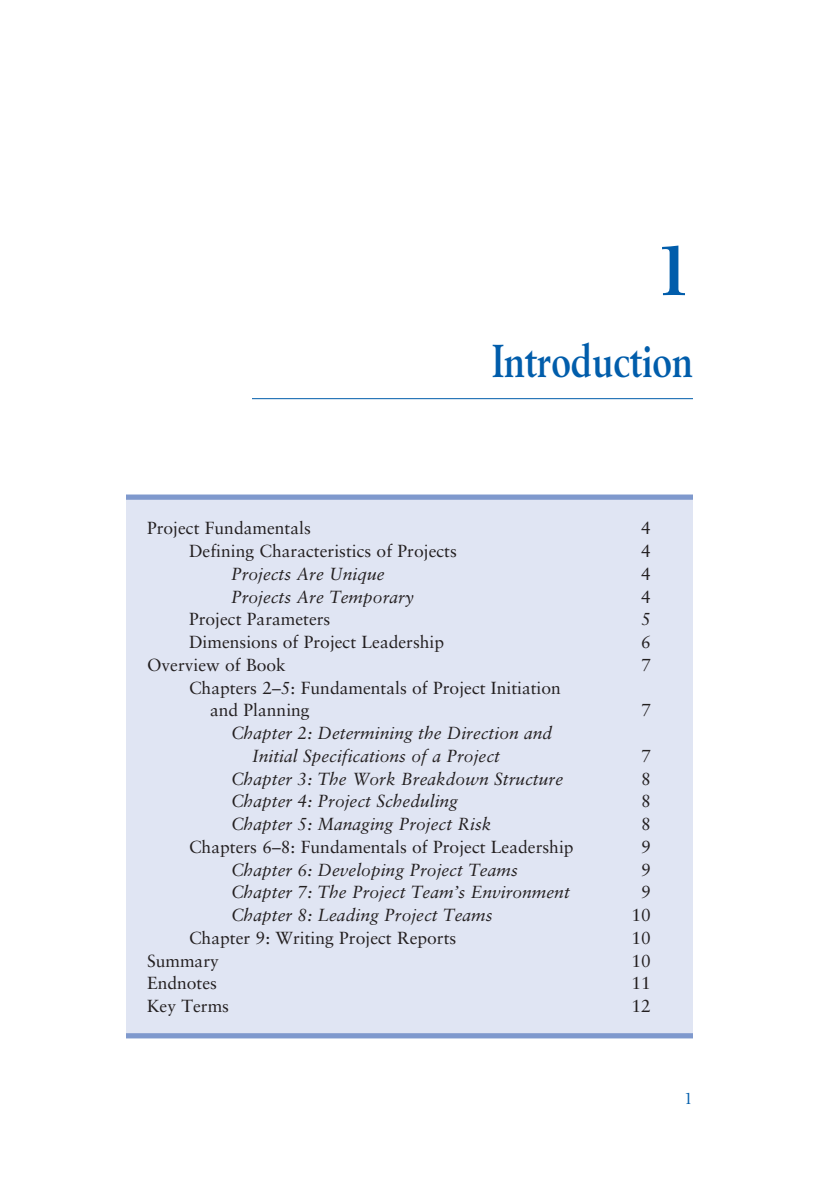
<style>
.page{position:relative;width:819px;height:1197px;background:#fff}
.page>*{position:absolute;margin:0;border:0;box-sizing:border-box;transform-origin:0 0}
.Chapter_Number{font:700 70px "Berling";color:#015dab}
.Chapter_Title{font:700 45.5px "Berling";color:#015dab;scale:.8 1}
.TOC_Head_3_copy{font:italic 17.5px/22.8px "Sabon";color:#231f20}
.TOC_Head_2_copy{font:17.5px/22.8px "Sabon";color:#231f20}
.Opening_Toc_Head_1{font:17.5px "Sabon";color:#231f20}
.TOC_Head_3_copy-2{font:17.5px "Sabon";color:#231f20}
.t1{font:15.75px "Berling";color:#015dab}
</style>
<div class="page">
<hr style="left:252px;top:398px;width:441px;height:1px;background:#015dab">
<div style="left:126px;top:499px;width:567px;height:534px;background:#e0e5f3"></div>
<div style="left:126px;top:495px;width:567px;height:5px;background:#7f99cd"></div>
<div style="left:126px;top:1033px;width:567px;height:5px;background:#7f99cd"></div>
<p class="Chapter_Number" style="left:654px;top:229px;width:40px">1</p>
<p class="Chapter_Title" style="left:492px;top:335px;width:253px">Introduction</p>
<p class="Opening_Toc_Head_1" style="left:147px;top:518px;width:165px">Project Fundamentals</p>
<p class="Opening_Toc_Head_1" style="left:641px;top:518px;width:11px">4</p>
<p class="TOC_Head_2_copy" style="left:189px;top:539px;width:269px">Defining Characteristics of Projects</p>
<p class="TOC_Head_2_copy" style="left:641px;top:539px;width:11px">4</p>
<p class="TOC_Head_3_copy" style="left:231px;top:562px;width:155px">Projects Are Unique</p>
<p class="TOC_Head_3_copy-2" style="left:641px;top:563px;width:11px">4</p>
<p class="TOC_Head_3_copy" style="left:231px;top:585px;width:184px">Projects Are Temporary</p>
<p class="TOC_Head_3_copy-2" style="left:641px;top:586px;width:11px">4</p>
<p class="TOC_Head_2_copy" style="left:189px;top:608px;width:143px">Project Parameters</p>
<p class="TOC_Head_2_copy" style="left:641px;top:608px;width:11px">5</p>
<p class="TOC_Head_2_copy" style="left:189px;top:630px;width:257px">Dimensions of Project Leadership</p>
<p class="TOC_Head_2_copy" style="left:641px;top:630px;width:11px">6</p>
<p class="Opening_Toc_Head_1" style="left:147px;top:654px;width:141px">Overview of Book</p>
<p class="Opening_Toc_Head_1" style="left:641px;top:654px;width:11px">7</p>
<p class="TOC_Head_2_copy" style="left:210px;top:676px;width:352px;text-indent:-21px">Chapters 2–5: Fundamentals of Project Initiation and Planning</p>
<p class="TOC_Head_2_copy" style="left:641px;top:699px;width:11px">7</p>
<p class="TOC_Head_3_copy" style="left:252px;top:722px;width:302px;text-indent:-21px">Chapter 2: Determining the Direction and<br>Initial Specifications of a Project</p>
<p class="TOC_Head_3_copy-2" style="left:641px;top:745px;width:11px">7</p>
<p class="TOC_Head_3_copy" style="left:231px;top:767px;width:334px">Chapter 3: The Work Breakdown Structure</p>
<p class="TOC_Head_3_copy-2" style="left:641px;top:768px;width:11px">8</p>
<p class="TOC_Head_3_copy" style="left:231px;top:790px;width:229px">Chapter 4: Project Scheduling</p>
<p class="TOC_Head_3_copy-2" style="left:641px;top:791px;width:11px">8</p>
<p class="TOC_Head_3_copy" style="left:231px;top:813px;width:262px">Chapter 5: Managing Project Risk</p>
<p class="TOC_Head_3_copy-2" style="left:641px;top:814px;width:11px">8</p>
<p class="TOC_Head_2_copy" style="left:189px;top:835px;width:386px">Chapters 6–8: Fundamentals of Project Leadership</p>
<p class="TOC_Head_2_copy" style="left:641px;top:835px;width:11px">9</p>
<p class="TOC_Head_3_copy" style="left:231px;top:858px;width:288px">Chapter 6: Developing Project Teams</p>
<p class="TOC_Head_3_copy-2" style="left:641px;top:859px;width:11px">9</p>
<p class="TOC_Head_3_copy" style="left:231px;top:881px;width:340px">Chapter 7: The Project Team’s Environment</p>
<p class="TOC_Head_3_copy-2" style="left:641px;top:882px;width:11px">9</p>
<p class="TOC_Head_3_copy" style="left:231px;top:904px;width:263px">Chapter 8: Leading Project Teams</p>
<p class="TOC_Head_3_copy-2" style="left:632px;top:905px;width:21px">10</p>
<p class="TOC_Head_2_copy" style="left:189px;top:926px;width:269px">Chapter 9: Writing Project Reports</p>
<p class="TOC_Head_2_copy" style="left:632px;top:926px;width:21px">10</p>
<p class="Opening_Toc_Head_1" style="left:147px;top:950px;width:73px">Summary</p>
<p class="Opening_Toc_Head_1" style="left:632px;top:950px;width:21px">10</p>
<p class="Opening_Toc_Head_1" style="left:147px;top:973px;width:72px">Endnotes</p>
<p class="Opening_Toc_Head_1" style="left:632px;top:973px;width:21px">11</p>
<p class="Opening_Toc_Head_1" style="left:147px;top:996px;width:84px">Key Terms</p>
<p class="Opening_Toc_Head_1" style="left:632px;top:996px;width:21px">12</p>
<p class="t1" style="left:684px;top:1089px;width:10px">1</p>
</div>
